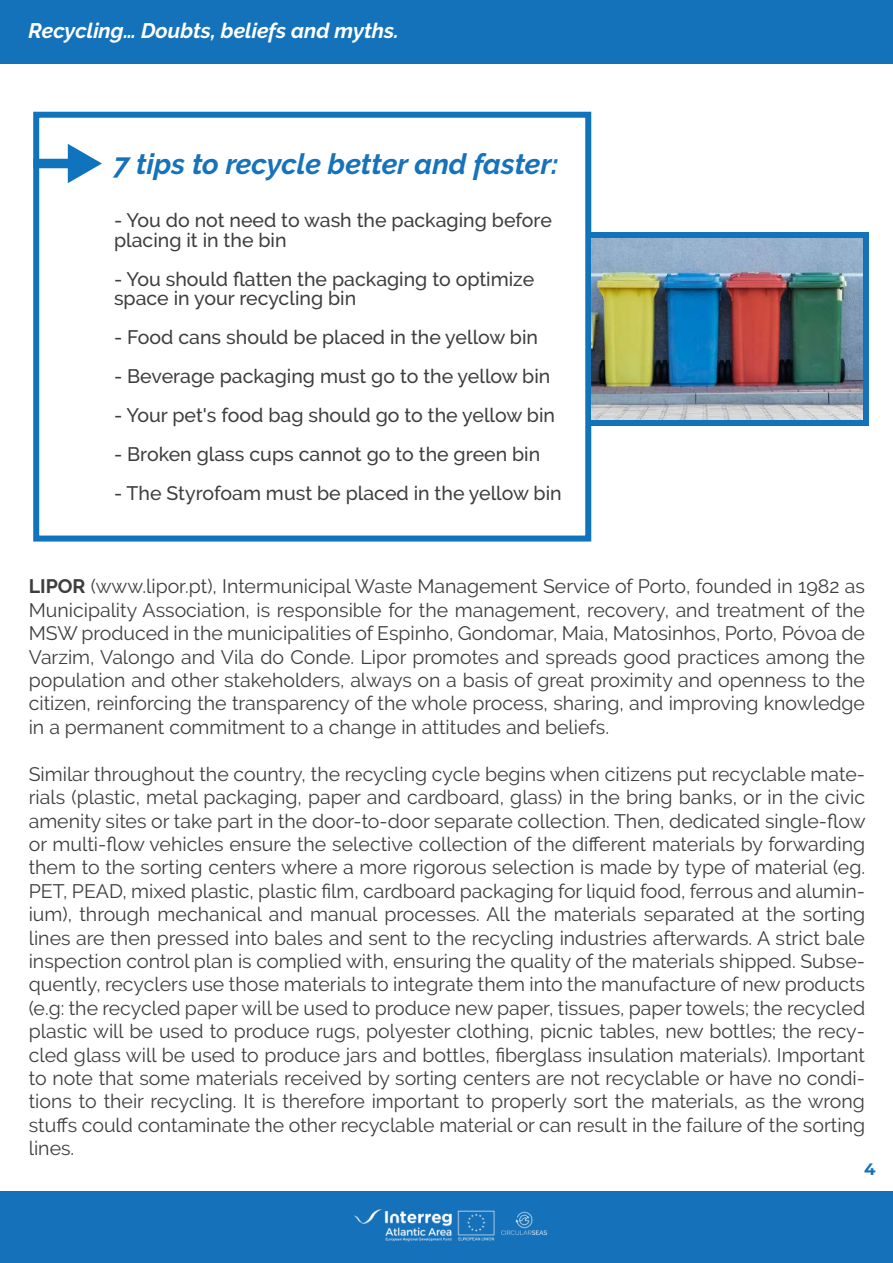
<style>
.page{position:relative;width:893px;height:1263px;background:#fff}
.page>*{position:absolute;margin:0;border:0;box-sizing:border-box;transform-origin:0 0}
.t1{font:italic 700 28.5px "Raleway";color:#1672ba}
.t2{font:italic 700 21px "Raleway";color:#fff}
.t3{font:19.5px/23.4px "Raleway";color:#3e3e3f;text-align:justify}
.t4{font:500 19.5px/19.5px "Raleway";color:#3e3e3f}
.t5{font:700 16.5px "Montserrat";color:#1672ba}
.s1{font-weight:700}
</style>
<div class="page">
<div style="left:588px;top:232px;width:280px;height:193px;background:#1472ba"></div>
<div style="left:0;top:1191px;width:893px;height:72px;background:#1571b9"></div>
<div style="left:0;top:0;width:893px;height:63px;background:#1472ba"></div>
<div style="left:33px;top:112px;width:558px;height:429px;border:6px solid #1074bc"></div>
<img style="left:353px;top:1209px;width:195px;height:33px">
<svg style="left:33px;top:144px;width:69px;height:39px"></svg>
<img style="left:591px;top:239px;width:272px;height:180px">
<p class="t2" style="left:29px;top:18px;width:372px">Recycling… Doubts, beliefs and myths.</p>
<h1 class="t1" style="left:114px;top:147px;width:446px">7 tips to recycle better and faster:</h1>
<p class="t4" style="left:114px;top:211px;width:439px">- You do not need to wash the packaging before placing it in the bin</p>
<p class="t4" style="left:114px;top:269px;width:422px">- You should flatten the packaging to optimize space in your recycling bin</p>
<p class="t4" style="left:114px;top:328px;width:426px">- Food cans should be placed in the yellow bin</p>
<p class="t4" style="left:114px;top:367px;width:438px">- Beverage packaging must go to the yellow bin</p>
<p class="t4" style="left:114px;top:406px;width:442px">- Your pet's food bag should go to the yellow bin</p>
<p class="t4" style="left:114px;top:445px;width:428px">- Broken glass cups cannot go to the green bin</p>
<p class="t4" style="left:114px;top:484px;width:449px">- The Styrofoam must be placed in the yellow bin</p>
<p class="t3" style="left:29px;top:575px;width:838px"><span class="s1">LIPOR</span> (www.lipor.pt), Intermunicipal Waste Management Service of Porto, founded in 1982 as Municipality Association, is responsible for the management, recovery, and treatment of the MSW produced in the municipalities of Espinho, Gondomar, Maia, Matosinhos, Porto, Póvoa de Varzim, Valongo and Vila do Conde. Lipor promotes and spreads good practices among the population and other stakeholders, always on a basis of great proximity and openness to the citizen, reinforcing the transparency of the whole process, sharing, and improving knowledge in a permanent commitment to a change in attitudes and beliefs.</p>
<p class="t3" style="left:29px;top:762px;width:838px">Similar throughout the country, the recycling cycle begins when citizens put recyclable mate&shy;rials (plastic, metal packaging, paper and cardboard, glass) in the bring banks, or in the civic amenity sites or take part in the door-to-door separate collection. Then, dedicated single-flow or multi-flow vehicles ensure the selective collection of the different materials by forwarding them to the sorting centers where a more rigorous selection is made by type of material (eg.<br>PET, PEAD, mixed plastic, plastic film, cardboard packaging for liquid food, ferrous and alumin&shy;ium), through mechanical and manual processes. All the materials separated at the sorting lines are then pressed into bales and sent to the recycling industries afterwards. A strict bale inspection control plan is complied with, ensuring the quality of the materials shipped. Subse&shy;quently, recyclers use those materials to integrate them into the manufacture of new products (e.g: the recycled paper will be used to produce new paper, tissues, paper towels; the recycled plastic will be used to produce rugs, polyester clothing, picnic tables, new bottles; the recy&shy;cled glass will be used to produce jars and bottles, fiberglass insulation materials). Important to note that some materials received by sorting centers are not recyclable or have no condi&shy;tions to their recycling. It is therefore important to properly sort the materials, as the wrong stuffs could contaminate the other recyclable material or can result in the failure of the sorting lines.</p>
<p class="t5" style="left:864px;top:1157px;width:13px">4</p>
</div>
